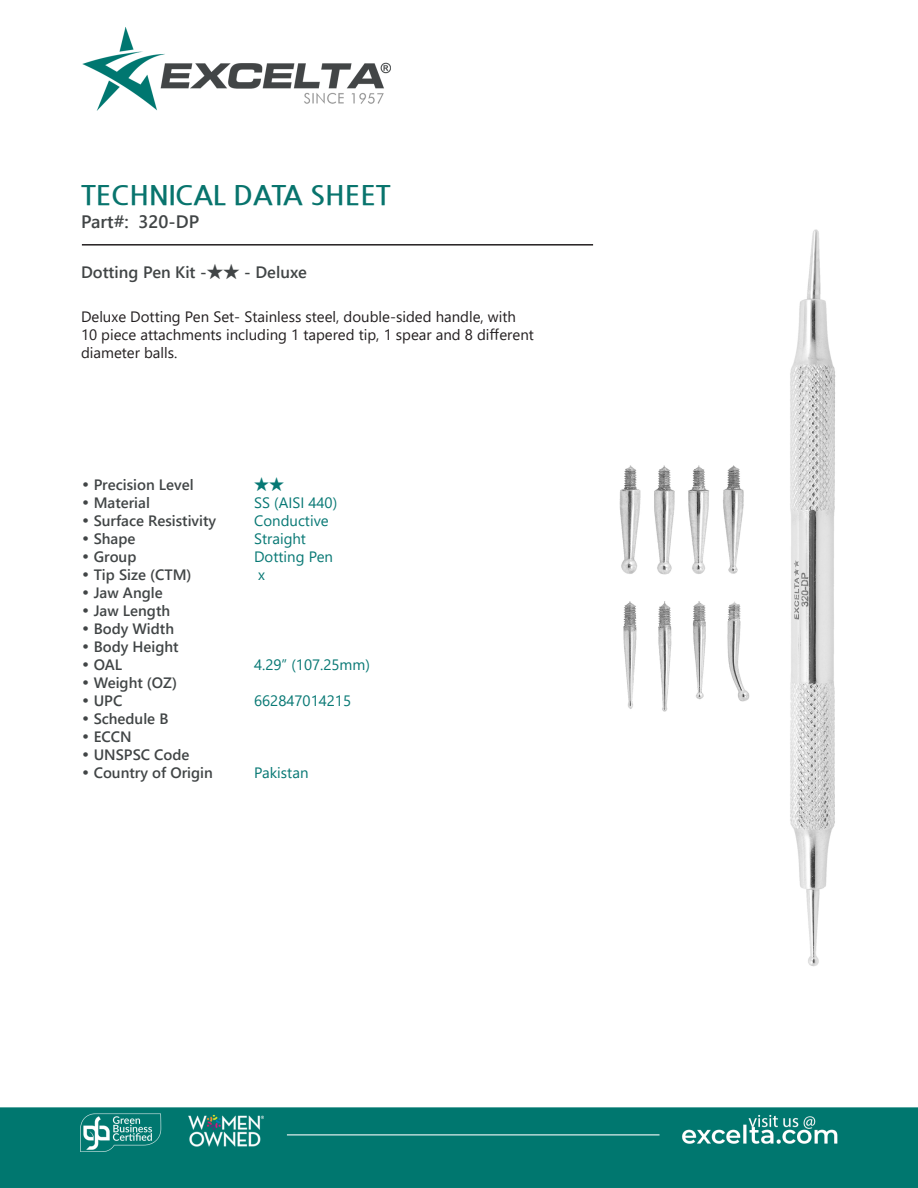
<style>
.page{position:relative;width:918px;height:1188px;background:#fff}
.page>*{position:absolute;margin:0;border:0;box-sizing:border-box;transform-origin:0 0}
.t1{font:700 27px "Nanum Gothic";color:#08746d}
.t2{font:700 18px "Yu Gothic UI";color:#414546}
.t3{font:700 16.5px "Yu Gothic UI";color:#414546}
.CT_s_CTM{font:700 15px "Yu Gothic UI";color:#414546}
.t4{font:15px/18px "Yu Gothic UI";color:#231f20}
.CT_s_CTM-2{font:15px "Yu Gothic UI";color:#077874}
.s1{font-family:"Century Gothic";font-weight:400}
</style>
<div class="page">
<img style="left:0;top:27px;width:918px;height:1161px">
<img style="left:574px;top:220px;width:301px;height:756px">
<hr style="left:82px;top:244px;width:511px;height:2px;background:#231f20">
<p class="t1" style="left:81px;top:182px;width:311px">TECHNICAL DATA SHEET</p>
<p class="t2" style="left:81px;top:212px;width:120px">Part#: 320-DP</p>
<p class="t3" style="left:81px;top:262px;width:228px">Dotting Pen Kit -★★ - Deluxe</p>
<p class="t4" style="left:81px;top:306px;width:454px">Deluxe Dotting Pen Set- Stainless steel, double-sided handle, with<br>10 piece attachments including 1 tapered tip, 1 spear and 8 different diameter balls.</p>
<p class="CT_s_CTM" style="left:81px;top:476px;width:114px"><span class="s1">•</span> Precision Level</p>
<p class="CT_s_CTM-2" style="left:254px;top:471px;width:31px">★★</p>
<p class="CT_s_CTM" style="left:81px;top:494px;width:70px"><span class="s1">•</span> Material</p>
<p class="CT_s_CTM-2" style="left:254px;top:489px;width:85px">SS (AISI 440)</p>
<p class="CT_s_CTM" style="left:81px;top:512px;width:137px"><span class="s1">•</span> Surface Resistivity</p>
<p class="CT_s_CTM-2" style="left:254px;top:507px;width:76px">Conductive</p>
<p class="CT_s_CTM" style="left:81px;top:530px;width:56px"><span class="s1">•</span> Shape</p>
<p class="CT_s_CTM-2" style="left:254px;top:525px;width:53px">Straight</p>
<p class="CT_s_CTM" style="left:81px;top:548px;width:57px"><span class="s1">•</span> Group</p>
<p class="CT_s_CTM-2" style="left:254px;top:543px;width:80px">Dotting Pen</p>
<p class="CT_s_CTM" style="left:81px;top:566px;width:112px"><span class="s1">•</span> Tip Size (CTM)</p>
<p class="CT_s_CTM-2" style="left:258px;top:561px;width:8px">x</p>
<p class="CT_s_CTM" style="left:81px;top:584px;width:83px"><span class="s1">•</span> Jaw Angle</p>
<p class="CT_s_CTM" style="left:81px;top:602px;width:91px"><span class="s1">•</span> Jaw Length</p>
<p class="CT_s_CTM" style="left:81px;top:620px;width:95px"><span class="s1">•</span> Body Width</p>
<p class="CT_s_CTM" style="left:81px;top:638px;width:99px"><span class="s1">•</span> Body Height</p>
<p class="CT_s_CTM" style="left:81px;top:656px;width:43px"><span class="s1">•</span> OAL</p>
<p class="CT_s_CTM-2" style="left:254px;top:651px;width:117px">4.29” (107.25mm)</p>
<p class="CT_s_CTM" style="left:81px;top:674px;width:98px"><span class="s1">•</span> Weight (OZ)</p>
<p class="CT_s_CTM" style="left:81px;top:692px;width:43px"><span class="s1">•</span> UPC</p>
<p class="CT_s_CTM-2" style="left:254px;top:687px;width:99px">662847014215</p>
<p class="CT_s_CTM" style="left:81px;top:710px;width:89px"><span class="s1">•</span> Schedule B</p>
<p class="CT_s_CTM" style="left:81px;top:728px;width:52px"><span class="s1">•</span> ECCN</p>
<p class="CT_s_CTM" style="left:81px;top:746px;width:110px"><span class="s1">•</span> UNSPSC Code</p>
<p class="CT_s_CTM" style="left:81px;top:764px;width:133px"><span class="s1">•</span> Country of Origin</p>
<p class="CT_s_CTM-2" style="left:254px;top:759px;width:56px">Pakistan</p>
</div>
